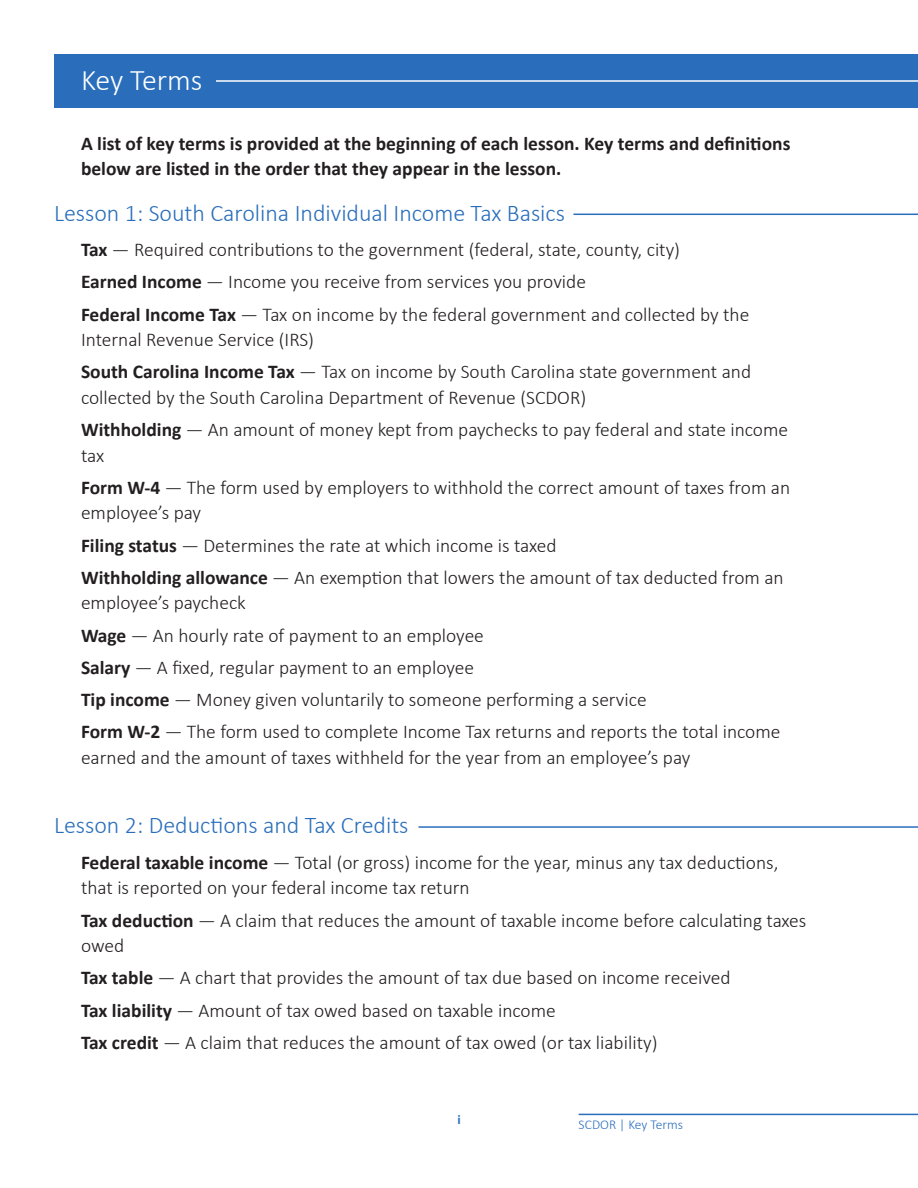
<style>
.page{position:relative;width:918px;height:1188px;background:#fff}
.page>*{position:absolute;margin:0;border:0;box-sizing:border-box;transform-origin:0 0}
.t1{font:300 30px "Calibri";color:#fff}
.t2{font:300 24px "Calibri";color:#2a6ebb}
.t3{font:300 19.5px/25.5px "Calibri";color:#231f20}
.t4{font:700 19.5px/25.5px "Calibri";color:#231f20}
.t5{font:300 13.5px "Calibri";color:#2a6ebb}
.t6{font:700 13.5px "Calibri";color:#2a6ebb}
.s1{font-weight:700}
</style>
<div class="page">
<div style="left:54px;top:54px;width:864px;height:54px;background:#2a6ebb"></div>
<hr style="left:216px;top:80px;width:702px;height:2px;background:#fff">
<hr style="left:573px;top:214px;width:345px;height:1px;background:#2a6ebb">
<hr style="left:418px;top:826px;width:500px;height:2px;background:#2a6ebb">
<hr style="left:579px;top:1114px;width:339px;height:1px;background:#2a6ebb">
<p class="t1" style="left:81px;top:61px;width:123px">Key Terms</p>
<p class="t4" style="left:81px;top:130px;width:711px">A list of key terms is provided at the beginning of each lesson. Key terms and definitions below are listed in the order that they appear in the lesson.</p>
<p class="t2" style="left:54px;top:198px;width:513px">Lesson 1: South Carolina Individual Income Tax Basics</p>
<p class="t3" style="left:81px;top:237px;width:601px"><span class="s1">Tax</span> — Required contributions to the government (federal, state, county, city)</p>
<p class="t3" style="left:81px;top:269px;width:507px"><span class="s1">Earned Income</span> — Income you receive from services you provide</p>
<p class="t3" style="left:81px;top:301px;width:670px"><span class="s1">Federal Income Tax</span> — Tax on income by the federal government and collected by the<br>Internal Revenue Service (IRS)</p>
<p class="t3" style="left:81px;top:359px;width:672px"><span class="s1">South Carolina Income Tax</span> — Tax on income by South Carolina state government and collected by the South Carolina Department of Revenue (SCDOR)</p>
<p class="t3" style="left:81px;top:417px;width:709px"><span class="s1">Withholding</span> — An amount of money kept from paychecks to pay federal and state income tax</p>
<p class="t3" style="left:81px;top:474px;width:711px"><span class="s1">Form W-4</span> — The form used by employers to withhold the correct amount of taxes from an employee’s pay</p>
<p class="t3" style="left:81px;top:532px;width:477px"><span class="s1">Filing status</span> — Determines the rate at which income is taxed</p>
<p class="t3" style="left:81px;top:564px;width:704px"><span class="s1">Withholding allowance</span> — An exemption that lowers the amount of tax deducted from an employee’s paycheck</p>
<p class="t3" style="left:81px;top:622px;width:404px"><span class="s1">Wage</span> — An hourly rate of payment to an employee</p>
<p class="t3" style="left:81px;top:654px;width:395px"><span class="s1">Salary</span> — A fixed, regular payment to an employee</p>
<p class="t3" style="left:81px;top:687px;width:567px"><span class="s1">Tip income</span> — Money given voluntarily to someone performing a service</p>
<p class="t3" style="left:81px;top:719px;width:701px"><span class="s1">Form W-2</span> — The form used to complete Income Tax returns and reports the total income earned and the amount of taxes withheld for the year from an employee’s pay</p>
<p class="t2" style="left:54px;top:810px;width:356px">Lesson 2: Deductions and Tax Credits</p>
<p class="t3" style="left:81px;top:849px;width:699px"><span class="s1">Federal taxable income</span> — Total (or gross) income for the year, minus any tax deductions, that is reported on your federal income tax return</p>
<p class="t3" style="left:81px;top:907px;width:727px"><span class="s1">Tax deduction</span> — A claim that reduces the amount of taxable income before calculating taxes owed</p>
<p class="t3" style="left:81px;top:965px;width:651px"><span class="s1">Tax table</span> — A chart that provides the amount of tax due based on income received</p>
<p class="t3" style="left:81px;top:997px;width:476px"><span class="s1">Tax liability</span> — Amount of tax owed based on taxable income</p>
<p class="t3" style="left:81px;top:1029px;width:578px"><span class="s1">Tax credit</span> — A claim that reduces the amount of tax owed (or tax liability)</p>
<p class="t6" style="left:457px;top:1110px;width:5px">i</p>
<p class="t5" style="left:579px;top:1116px;width:106px">SCDOR | Key Terms</p>
</div>
